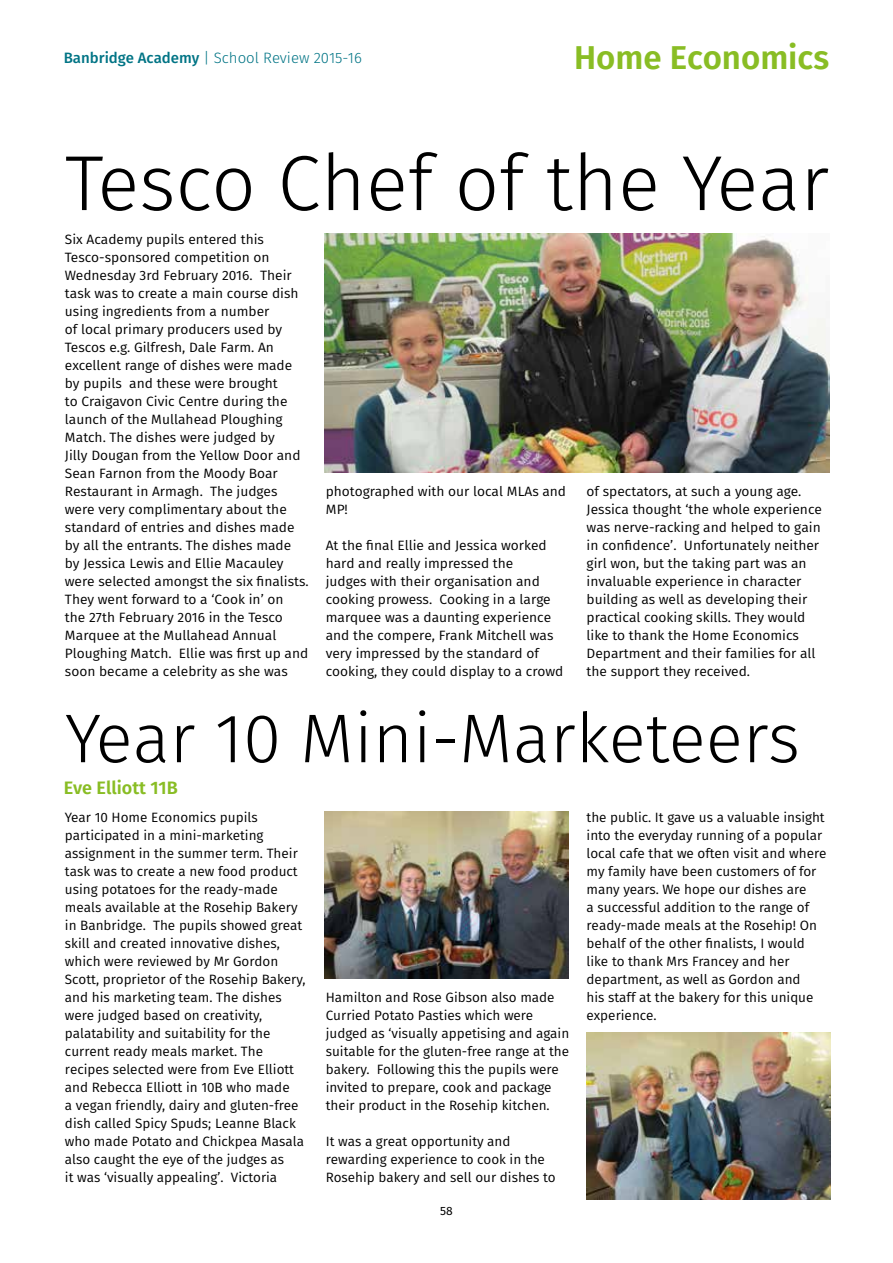
<style>
.page{position:relative;width:893px;height:1263px;background:#fff}
.page>*{position:absolute;margin:0;border:0;box-sizing:border-box;transform-origin:0 0}
.t1{font:300 78px "Fira Sans";color:#000}
.t2{font:300 69px "Fira Sans";color:#000}
.t3{font:600 33px "Fira Sans";color:#89bd24}
.t4{font:600 18px "Fira Sans";color:#89bd24}
.t5{font:300 15px "Fira Sans";color:#007485}
.t6{font:13.5px/18px "Fira Sans";color:#000}
.t7{font:12px "Fira Sans";color:#000}
.s1{font-weight:500}
</style>
<div class="page">
<img style="left:325px;top:812px;width:243px;height:166px">
<img style="left:587px;top:1033px;width:243px;height:166px">
<img style="left:325px;top:234px;width:504px;height:239px">
<p class="t5" style="left:64px;top:47px;width:300px"><span class="s1">Banbridge Academy</span> | School Review 2015-16</p>
<h3 class="t3" style="left:574px;top:30px;width:257px">Home Economics</h3>
<h1 class="t1" style="left:65px;top:128px;width:766px">Tesco Chef of the Year</h1>
<p class="t6" style="left:65px;top:230px;width:245px">Six Academy pupils entered this Tesco-sponsored competition on Wednesday 3rd February 2016. Their task was to create a main course dish using ingredients from a number<br>of local primary producers used by Tescos e.g. Gilfresh, Dale Farm. An excellent range of dishes were made by pupils and these were brought<br>to Craigavon Civic Centre during the launch of the Mullahead Ploughing Match. The dishes were judged by<br>Jilly Dougan from the Yellow Door and Sean Farnon from the Moody Boar Restaurant in Armagh. The judges were very complimentary about the standard of entries and dishes made by all the entrants. The dishes made by Jessica Lewis and Ellie Macauley were selected amongst the six finalists.<br>They went forward to a ‘Cook in’ on<br>the 27th February 2016 in the Tesco Marquee at the Mullahead Annual Ploughing Match. Ellie was first up and soon became a celebrity as she was</p>
<p class="t6" style="left:326px;top:482px;width:242px">photographed with our local MLAs and<br>MP!</p>
<p class="t6" style="left:326px;top:536px;width:239px">At the final Ellie and Jessica worked hard and really impressed the<br>judges with their organisation and cooking prowess. Cooking in a large marquee was a daunting experience and the compere, Frank Mitchell was very impressed by the standard of cooking, they could display to a crowd</p>
<p class="t6" style="left:587px;top:482px;width:237px">of spectators, at such a young age.<br>Jessica thought ‘the whole experience was nerve-racking and helped to gain in confidence’. Unfortunately neither girl won, but the taking part was an invaluable experience in character building as well as developing their practical cooking skills. They would like to thank the Home Economics Department and their families for all the support they received.</p>
<h2 class="t2" style="left:65px;top:689px;width:736px">Year 10 Mini-Marketeers</h2>
<h3 class="t4" style="left:64px;top:772px;width:116px">Eve Elliott 11B</h3>
<p class="t6" style="left:65px;top:808px;width:242px">Year 10 Home Economics pupils participated in a mini-marketing assignment in the summer term. Their task was to create a new food product using potatoes for the ready-made meals available at the Rosehip Bakery in Banbridge. The pupils showed great skill and created innovative dishes, which were reviewed by Mr Gordon Scott, proprietor of the Rosehip Bakery, and his marketing team. The dishes were judged based on creativity, palatability and suitability for the current ready meals market. The recipes selected were from Eve Elliott and Rebecca Elliott in 10B who made<br>a vegan friendly, dairy and gluten-free dish called Spicy Spuds; Leanne Black who made Potato and Chickpea Masala also caught the eye of the judges as<br>it was ‘visually appealing’. Victoria</p>
<p class="t6" style="left:326px;top:988px;width:245px">Hamilton and Rose Gibson also made Curried Potato Pasties which were judged as ‘visually appetising and again suitable for the gluten-free range at the bakery. Following this the pupils were invited to prepare, cook and package their product in the Rosehip kitchen.</p>
<p class="t6" style="left:326px;top:1132px;width:231px">It was a great opportunity and rewarding experience to cook in the<br>Rosehip bakery and sell our dishes to</p>
<p class="t7" style="left:440px;top:1202px;width:14px">58</p>
<p class="t6" style="left:587px;top:808px;width:241px">the public. It gave us a valuable insight into the everyday running of a popular local cafe that we often visit and where my family have been customers of for many years. We hope our dishes are<br>a successful addition to the range of ready-made meals at the Rosehip! On behalf of the other finalists, I would like to thank Mrs Francey and her department, as well as Gordon and<br>his staff at the bakery for this unique experience.</p>
</div>
